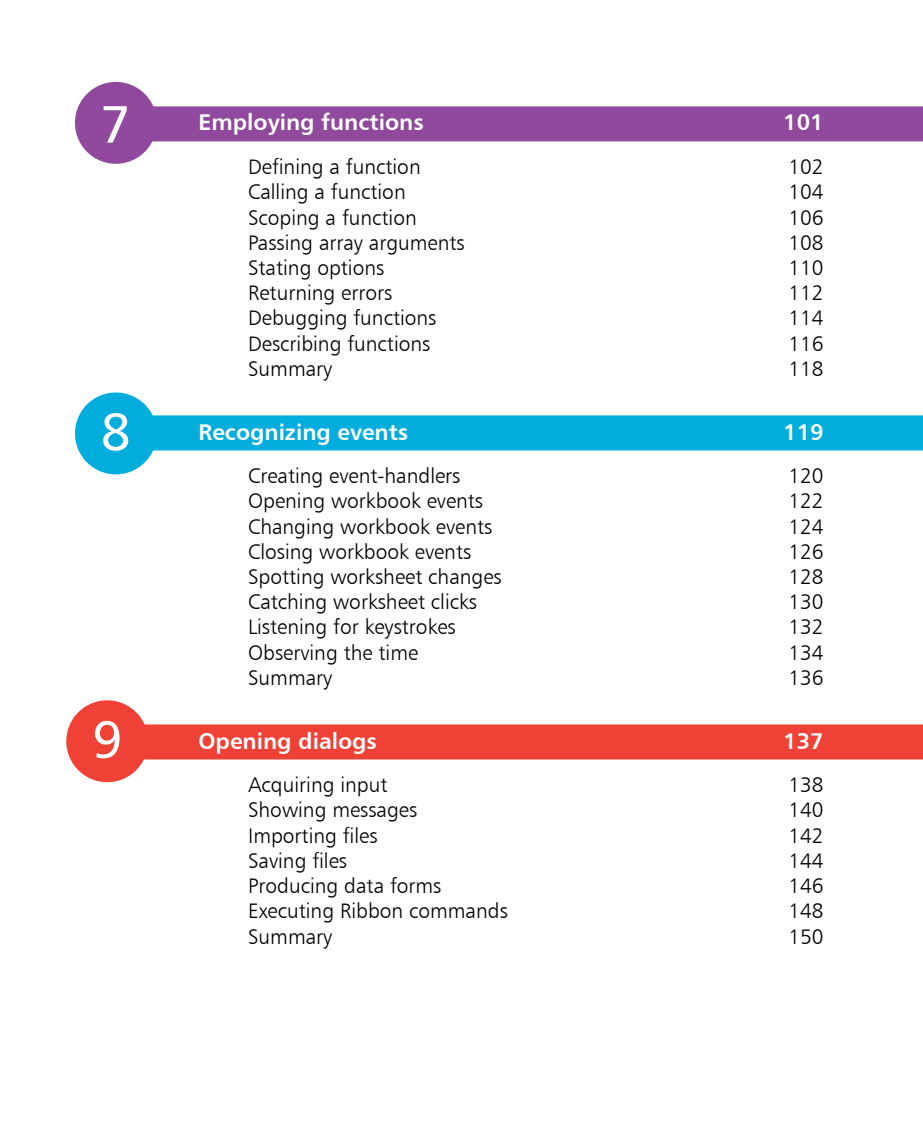
<style>
.page{position:relative;width:923px;height:1127px;background:#fff}
.page>*{position:absolute;margin:0;border:0;box-sizing:border-box;transform-origin:0 0}
.t1{font:52.5px "Humanist 777 BT Roman B";color:#fff}
.t2{font:22.75px "Humanist 777 BT Bold B";color:#fff}
.t3{font:21px "Humanist 777 BT Light B";color:#000}
</style>
<div class="page">
<div style="left:99px;top:106px;width:824px;height:35px;background:#90499c"></div>
<div style="left:99px;top:415px;width:824px;height:35px;background:#00addc"></div>
<div style="left:99px;top:724px;width:824px;height:35px;background:#ef4135"></div>
<div style="left:75px;top:392px;width:82px;height:82px;background:#00addc;border-radius:50%"></div>
<div style="left:66px;top:700px;width:82px;height:82px;background:#ef4135;border-radius:50%"></div>
<div style="left:75px;top:82px;width:82px;height:82px;background:#90499c;border-radius:50%"></div>
<h1 class="t1" style="left:101px;top:92px;width:32px">7</h1>
<h1 class="t1" style="left:101px;top:399px;width:32px">8</h1>
<h1 class="t1" style="left:92px;top:706px;width:32px">9</h1>
<p class="t2" style="left:198px;top:108px;width:227px">Employing functions</p>
<p class="t2" style="left:783px;top:108px;width:42px">101</p>
<p class="t3" style="left:248px;top:154px;width:174px">Defining a function</p>
<p class="t3" style="left:788px;top:154px;width:37px">102</p>
<p class="t3" style="left:248px;top:179px;width:159px">Calling a function</p>
<p class="t3" style="left:788px;top:179px;width:37px">104</p>
<p class="t3" style="left:248px;top:204px;width:170px">Scoping a function</p>
<p class="t3" style="left:788px;top:204px;width:37px">106</p>
<p class="t3" style="left:248px;top:229px;width:218px">Passing array arguments</p>
<p class="t3" style="left:788px;top:229px;width:37px">108</p>
<p class="t3" style="left:248px;top:255px;width:138px">Stating options</p>
<p class="t3" style="left:788px;top:255px;width:37px">110</p>
<p class="t3" style="left:248px;top:280px;width:146px">Returning errors</p>
<p class="t3" style="left:788px;top:280px;width:37px">112</p>
<p class="t3" style="left:248px;top:305px;width:190px">Debugging functions</p>
<p class="t3" style="left:788px;top:305px;width:37px">114</p>
<p class="t3" style="left:248px;top:330px;width:184px">Describing functions</p>
<p class="t3" style="left:788px;top:330px;width:37px">116</p>
<p class="t3" style="left:248px;top:355px;width:86px">Summary</p>
<p class="t3" style="left:788px;top:355px;width:37px">118</p>
<p class="t2" style="left:198px;top:417px;width:211px">Recognizing events</p>
<p class="t2" style="left:783px;top:417px;width:42px">119</p>
<p class="t3" style="left:248px;top:463px;width:214px">Creating event-handlers</p>
<p class="t3" style="left:788px;top:463px;width:37px">120</p>
<p class="t3" style="left:248px;top:488px;width:236px">Opening workbook events</p>
<p class="t3" style="left:788px;top:488px;width:37px">122</p>
<p class="t3" style="left:248px;top:513px;width:246px">Changing workbook events</p>
<p class="t3" style="left:788px;top:513px;width:37px">124</p>
<p class="t3" style="left:248px;top:538px;width:225px">Closing workbook events</p>
<p class="t3" style="left:788px;top:538px;width:37px">126</p>
<p class="t3" style="left:248px;top:563px;width:255px">Spotting worksheet changes</p>
<p class="t3" style="left:788px;top:563px;width:37px">128</p>
<p class="t3" style="left:248px;top:589px;width:230px">Catching worksheet clicks</p>
<p class="t3" style="left:788px;top:589px;width:37px">130</p>
<p class="t3" style="left:248px;top:614px;width:209px">Listening for keystrokes</p>
<p class="t3" style="left:788px;top:614px;width:37px">132</p>
<p class="t3" style="left:248px;top:639px;width:172px">Observing the time</p>
<p class="t3" style="left:788px;top:639px;width:37px">134</p>
<p class="t3" style="left:248px;top:664px;width:86px">Summary</p>
<p class="t3" style="left:788px;top:664px;width:37px">136</p>
<p class="t2" style="left:198px;top:726px;width:180px">Opening dialogs</p>
<p class="t2" style="left:783px;top:726px;width:42px">137</p>
<p class="t3" style="left:248px;top:771px;width:141px">Acquiring input</p>
<p class="t3" style="left:788px;top:771px;width:37px">138</p>
<p class="t3" style="left:248px;top:797px;width:171px">Showing messages</p>
<p class="t3" style="left:788px;top:797px;width:37px">140</p>
<p class="t3" style="left:248px;top:822px;width:131px">Importing files</p>
<p class="t3" style="left:788px;top:822px;width:37px">142</p>
<p class="t3" style="left:248px;top:847px;width:100px">Saving files</p>
<p class="t3" style="left:788px;top:847px;width:37px">144</p>
<p class="t3" style="left:248px;top:872px;width:195px">Producing data forms</p>
<p class="t3" style="left:788px;top:872px;width:37px">146</p>
<p class="t3" style="left:248px;top:897px;width:261px">Executing Ribbon commands</p>
<p class="t3" style="left:788px;top:897px;width:37px">148</p>
<p class="t3" style="left:248px;top:923px;width:86px">Summary</p>
<p class="t3" style="left:788px;top:923px;width:37px">150</p>
</div>
